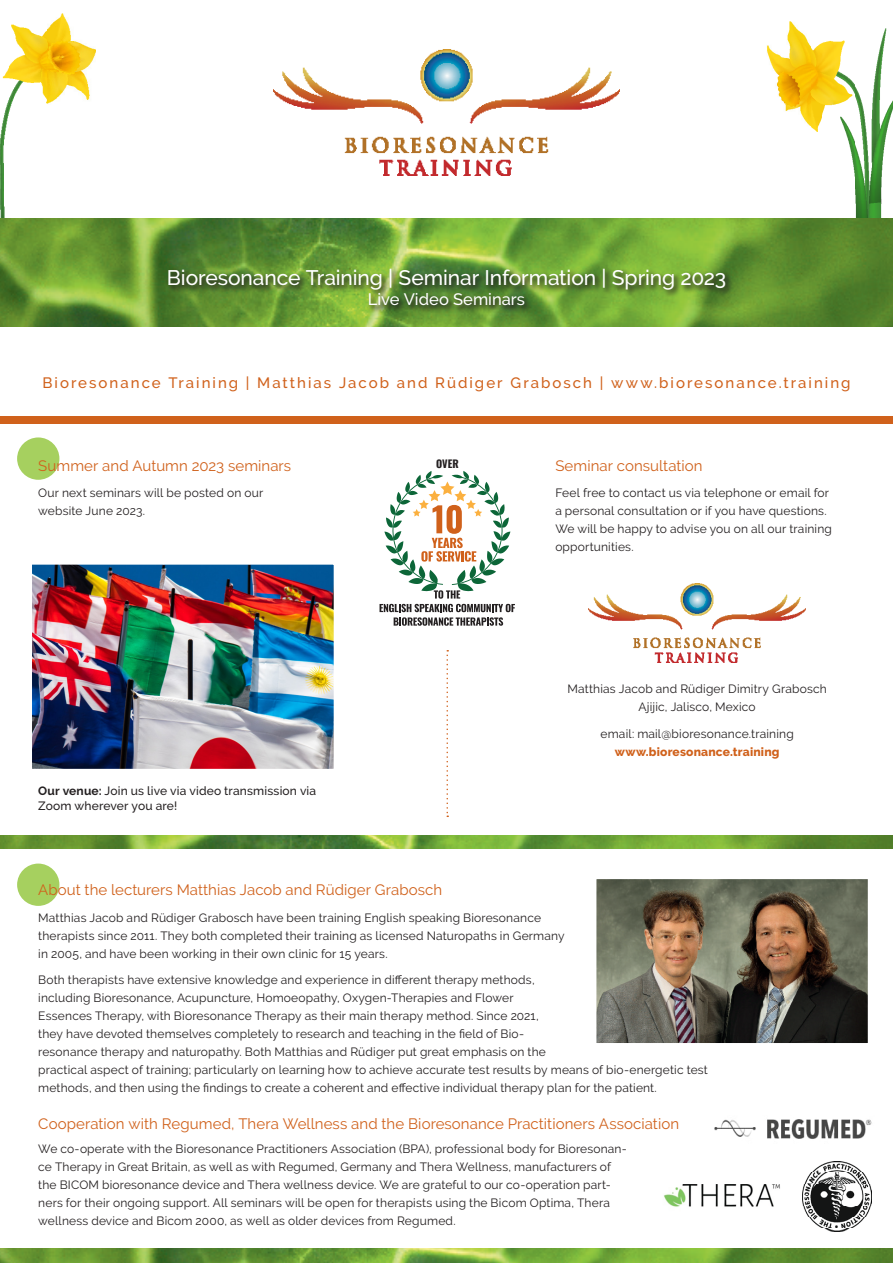
<style>
.page{position:relative;width:893px;height:1263px;background:#fff}
.page>*{position:absolute;margin:0;border:0;box-sizing:border-box;transform-origin:0 0}
.t1{font:500 21px "Raleway";letter-spacing:-.005em;color:#fff}
.t2{font:500 16.5px "Raleway";color:#fff}
.t3{font:15px "Raleway";letter-spacing:.005em;color:#d0611b}
.t4{font:500 15px "Raleway";letter-spacing:.135em;color:#d0611b}
.t5{font:12px/18px "Raleway";letter-spacing:.015em;color:#231f20}
.t6{font:500 12px/14.4px "Raleway";letter-spacing:.015em;color:#231f20}
.t7{font:700 10.5px "Oswald";color:#231f20}
.s1{font-weight:700}
.s2{font-weight:800;color:#d0611b}
</style>
<div class="page">
<img style="left:0;top:24px;width:48px;height:194px">
<img style="left:48px;top:14px;width:47px;height:90px">
<img style="left:854px;top:28px;width:39px;height:190px">
<img style="left:811px;top:40px;width:43px;height:130px">
<img style="left:767px;top:22px;width:44px;height:105px">
<img style="left:273px;top:49px;width:347px;height:127px">
<img style="left:0;top:218px;width:893px;height:108px">
<div style="left:0;top:416px;width:893px;height:7px;background:#d0611b"></div>
<div style="left:166px;top:266px;width:568px;height:47px;background:#231f20;opacity:.75"></div>
<img style="left:0;top:836px;width:893px;height:12px">
<div style="left:17px;top:437px;width:42px;height:43px;background:#a6d05f;border-radius:50%"></div>
<img style="left:589px;top:583px;width:216px;height:79px">
<div style="left:17px;top:863px;width:42px;height:43px;background:#a6d05f;border-radius:50%"></div>
<img style="left:0;top:1248px;width:893px;height:15px">
<img style="left:597px;top:880px;width:270px;height:162px">
<div style="left:594px;top:877px;width:276px;height:168px;border:2px solid #fff"></div>
<img style="left:802px;top:1162px;width:70px;height:69px">
<svg style="left:446px;top:650px;width:2px;height:167px"></svg>
<img style="left:33px;top:565px;width:300px;height:203px">
<div style="left:30px;top:562px;width:306px;height:209px;border:2px solid #fff"></div>
<svg style="left:380px;top:471px;width:135px;height:155px"></svg>
<img style="left:714px;top:1119px;width:158px;height:20px">
<img style="left:664px;top:1184px;width:116px;height:23px">
<p class="t1" style="left:167px;top:265px;width:561px">Bioresonance Training | Seminar Information | Spring 2023</p>
<p class="t2" style="left:368px;top:289px;width:159px">Live Video Seminars</p>
<p class="t4" style="left:42px;top:374px;width:810px">Bioresonance Training | Matthias Jacob and Rüdiger Grabosch | www.bioresonance.training</p>
<p class="t3" style="left:38px;top:457px;width:254px">Summer and Autumn 2023 seminars</p>
<p class="t5" style="left:38px;top:484px;width:226px">Our next seminars will be posted on our website June 2023.</p>
<p class="t6" style="left:38px;top:784px;width:279px"><span class="s1">Our venue:</span> Join us live via video transmission via<br>Zoom wherever you are!</p>
<p class="t7" style="left:436px;top:454px;width:24px">OVER</p>
<p class="t3" style="left:555px;top:457px;width:149px">Seminar consultation</p>
<p class="t5" style="left:555px;top:484px;width:278px">Feel free to contact us via telephone or email for a personal consultation or if you have questions.<br>We will be happy to advise you on all our training opportunities.</p>
<p class="t5" style="left:568px;top:680px;width:261px;text-align:center">Matthias Jacob and Rüdiger Dimitry Grabosch<br>Ajijic, Jalisco, Mexico</p>
<p class="t5" style="left:600px;top:724px;width:195px;text-align:center">email: mail@bioresonance.training <span class="s2">www.bioresonance.training</span></p>
<p class="t3" style="left:38px;top:881px;width:405px">About the lecturers Matthias Jacob and Rüdiger Grabosch</p>
<p class="t5" style="left:38px;top:909px;width:528px">Matthias Jacob and Rüdiger Grabosch have been training English speaking Bioresonance therapists since 2011. They both completed their training as licensed Naturopaths in Germany in 2005, and have been working in their own clinic for 15 years.</p>
<p class="t5" style="left:38px;top:971px;width:671px">Both therapists have extensive knowledge and experience in different therapy methods,<br>including Bioresonance, Acupuncture, Homoeopathy, Oxygen-Therapies and Flower<br>Essences Therapy, with Bioresonance Therapy as their main therapy method. Since 2021,<br>they have devoted themselves completely to research and teaching in the field of Bio-<br>resonance therapy and naturopathy. Both Matthias and Rüdiger put great emphasis on the<br>practical aspect of training; particularly on learning how to achieve accurate test results by means of bio-energetic test methods, and then using the findings to create a coherent and effective individual therapy plan for the patient.</p>
<p class="t3" style="left:38px;top:1115px;width:642px">Cooperation with Regumed, Thera Wellness and the Bioresonance Practitioners Association</p>
<p class="t5" style="left:38px;top:1140px;width:590px">We co-operate with the Bioresonance Practitioners Association (BPA), professional body for Bioresonan&shy;ce Therapy in Great Britain, as well as with Regumed, Germany and Thera Wellness, manufacturers of the BICOM bioresonance device and Thera wellness device. We are grateful to our co-operation part&shy;ners for their ongoing support. All seminars will be open for therapists using the Bicom Optima, Thera wellness device and Bicom 2000, as well as older devices from Regumed.</p>
</div>
